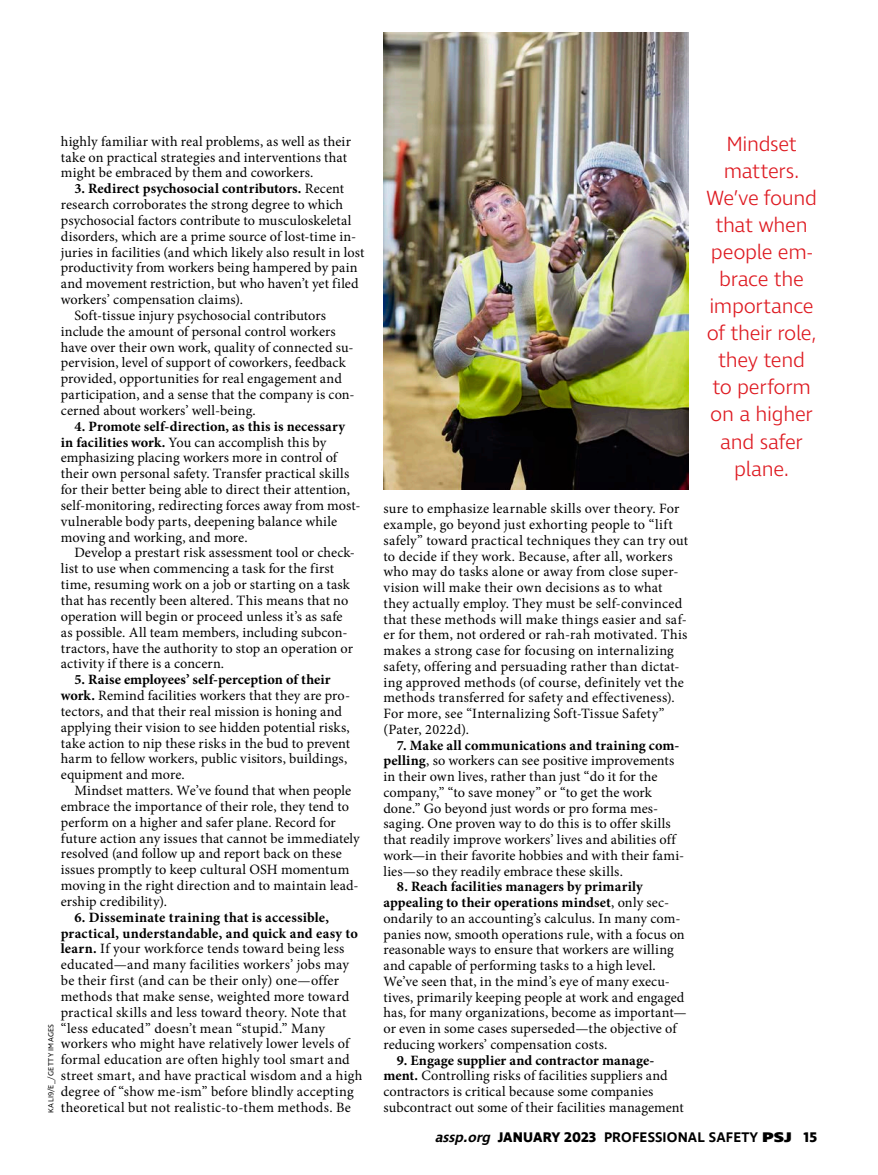
<style>
.page{position:relative;width:878px;height:1175px;background:#fff}
.page>*{position:absolute;margin:0;border:0;box-sizing:border-box;transform-origin:0 0}
.t1{font:300 21px/27px "Ingra";letter-spacing:-.015em;color:#de1a21;text-align:center}
.t2{font:14.25px/15.9px "Minion Pro";letter-spacing:.01em;color:#000}
.t3{font:600 14.25px "Ingra";letter-spacing:.01em;color:#000}
.t4{font:700 14.25px "Minion Pro";letter-spacing:.01em;color:#000}
.t5{font:7.5px "Ingra";letter-spacing:.035em;color:#000}
.s1{font-weight:400}
.s2{font-weight:700}
.s3{font-style:italic}
.s4{font-weight:800}
</style>
<div class="page">
<img style="left:383px;top:32px;width:305px;height:457px">
<p class="t2" style="left:61px;top:133px;width:292px">highly familiar with real problems, as well as their take on practical strategies and interventions that might be embraced by them and coworkers.</p>
<p class="t4" style="left:74px;top:179px;width:271px">3. Redirect psychosocial contributors. <span class="s1">Recent</span></p>
<p class="t2" style="left:61px;top:197px;width:284px">research corroborates the strong degree to which</p>
<p class="t2" style="left:61px;top:212px;width:292px">psychosocial factors contribute to musculoskeletal</p>
<p class="t2" style="left:61px;top:228px;width:297px">disorders, which are a prime source of lost-time in-</p>
<p class="t2" style="left:61px;top:244px;width:305px">juries in facilities (and which likely also result in lost</p>
<p class="t2" style="left:61px;top:260px;width:298px">productivity from workers being hampered by pain</p>
<p class="t2" style="left:61px;top:276px;width:299px">and movement restriction, but who haven’t yet filed</p>
<p class="t2" style="left:61px;top:292px;width:184px">workers’ compensation claims).</p>
<p class="t2" style="left:74px;top:307px;width:253px">Soft-tissue injury psychosocial contributors</p>
<p class="t2" style="left:61px;top:323px;width:276px">include the amount of personal control workers</p>
<p class="t2" style="left:61px;top:339px;width:294px">have over their own work, quality of connected su-</p>
<p class="t2" style="left:61px;top:355px;width:286px">pervision, level of support of coworkers, feedback</p>
<p class="t2" style="left:61px;top:371px;width:282px">provided, opportunities for real engagement and</p>
<p class="t2" style="left:61px;top:387px;width:295px">participation, and a sense that the company is con-</p>
<p class="t2" style="left:61px;top:402px;width:196px">cerned about workers’ well-being.</p>
<p class="t2" style="left:61px;top:418px;width:301px;text-indent:13px"><span class="s2">4. Promote self-direction, as this is necessary in facilities work.</span> You can accomplish this by emphasizing placing workers more in control of their own personal safety. Transfer practical skills for their better being able to direct their attention, self-monitoring, redirecting forces away from most&shy;vulnerable body parts, deepening balance while moving and working, and more.</p>
<p class="t2" style="left:61px;top:545px;width:296px;text-indent:13px">Develop a prestart risk assessment tool or check&shy;list to use when commencing a task for the first time, resuming work on a job or starting on a task that has recently been altered. This means that no operation will begin or proceed unless it’s as safe as possible. All team members, including subcon&shy;tractors, have the authority to stop an operation or activity if there is a concern.</p>
<p class="t2" style="left:61px;top:671px;width:291px;text-indent:13px"><span class="s2">5. Raise employees’ self-perception of their work.</span> Remind facilities workers that they are pro&shy;tectors, and that their real mission is honing and applying their vision to see hidden potential risks, take action to nip these risks in the bud to prevent harm to fellow workers, public visitors, buildings, equipment and more.</p>
<p class="t2" style="left:61px;top:782px;width:300px;text-indent:13px">Mindset matters. We’ve found that when people embrace the importance of their role, they tend to perform on a higher and safer plane. Record for future action any issues that cannot be immediately resolved (and follow up and report back on these issues promptly to keep cultural OSH momentum moving in the right direction and to maintain lead&shy;ership credibility).</p>
<p class="t2" style="left:61px;top:909px;width:303px;text-indent:13px"><span class="s2">6. Disseminate training that is accessible, practical, understandable, and quick and easy to learn.</span> If your workforce tends toward being less educated—and many facilities workers’ jobs may be their first (and can be their only) one—offer methods that make sense, weighted more toward practical skills and less toward theory. Note that “less educated” doesn’t mean “stupid.” Many workers who might have relatively lower levels of formal education are often highly tool smart and street smart, and have practical wisdom and a high degree of “show me-ism” before blindly accepting theoretical but not realistic-to-them methods. Be</p>
<p class="t5" style="left:46px;top:1112px;width:90px;rotate:-90deg">KALI9/E_/GETTY IMAGES</p>
<p class="t2" style="left:383px;top:501px;width:306px">sure to emphasize learnable skills over theory. For example, go beyond just exhorting people to “lift safely” toward practical techniques they can try out to decide if they work. Because, after all, workers who may do tasks alone or away from close super&shy;vision will make their own decisions as to what they actually employ. They must be self-convinced that these methods will make things easier and saf&shy;er for them, not ordered or rah-rah motivated. This makes a strong case for focusing on internalizing safety, offering and persuading rather than dictat&shy;ing approved methods (of course, definitely vet the methods transferred for safety and effectiveness).<br>For more, see “Internalizing Soft-Tissue Safety” (Pater, 2022d).</p>
<p class="t2" style="left:383px;top:737px;width:302px;text-indent:14px"><span class="s2">7. Make all communications and training com&shy;pelling</span>, so workers can see positive improvements in their own lives, rather than just “do it for the company,” “to save money” or “to get the work done.” Go beyond just words or pro forma mes&shy;saging. One proven way to do this is to offer skills that readily improve workers’ lives and abilities off work—in their favorite hobbies and with their fami&shy;lies—so they readily embrace these skills.</p>
<p class="t2" style="left:383px;top:879px;width:304px;text-indent:13px"><span class="s2">8. Reach facilities managers by primarily appealing to their operations mindset</span>, only sec&shy;ondarily to an accounting’s calculus. In many com&shy;panies now, smooth operations rule, with a focus on reasonable ways to ensure that workers are willing and capable of performing tasks to a high level.<br>We’ve seen that, in the mind’s eye of many execu&shy;tives, primarily keeping people at work and engaged has, for many organizations, become as important— or even in some cases superseded—the objective of reducing workers’ compensation costs.</p>
<p class="t2" style="left:383px;top:1052px;width:302px;text-indent:14px"><span class="s2">9. Engage supplier and contractor manage&shy;ment.</span> Controlling risks of facilities suppliers and contractors is critical because some companies subcontract out some of their facilities management</p>
<h1 class="t1" style="left:706px;top:132px;width:112px">Mindset matters.<br>We’ve found that when people em&shy;brace the importance of their role, they tend to perform on a higher and safer plane.</h1>
<p class="t3" style="left:435px;top:1128px;width:384px"><span class="s3">assp.org</span> <span class="s2">JANUARY 2023</span> PROFESSIONAL SAFETY <span class="s4">PSJ</span> <span class="s2">15</span></p>
</div>
